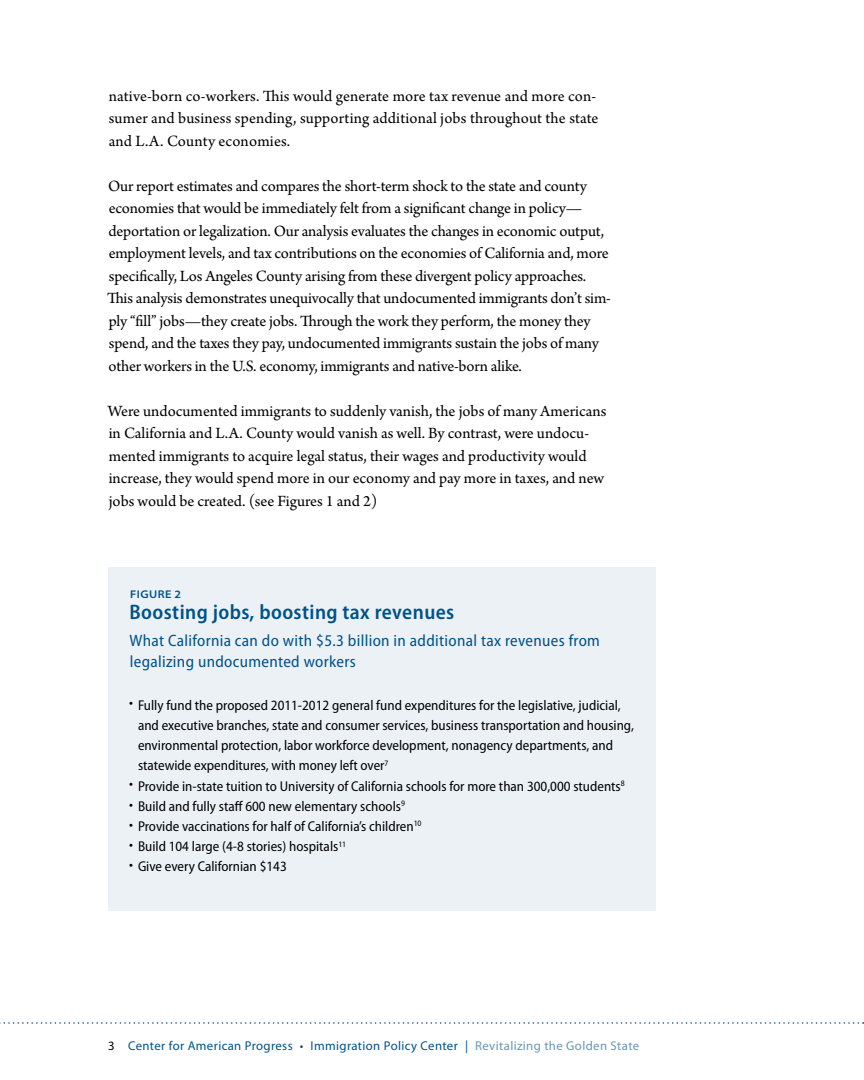
<style>
.page{position:relative;width:864px;height:1080px;background:#fff}
.page>*{position:absolute;margin:0;border:0;box-sizing:border-box;transform-origin:0 0}
.t1{font:600 semi-condensed 21px "Myriad Pro";letter-spacing:.02em;color:#005288}
.t2{font:16.5px/22.5px "Arno Pro";letter-spacing:-.01em;color:#000}
.t3{font:16.5px/22.5px "Arno Pro";letter-spacing:.01em;color:#000}
.t4{font:semi-condensed 16.5px/21px "Myriad Pro";letter-spacing:.02em;color:#005288}
.t5{font:semi-condensed 14.25px/20.2px "Myriad Pro";color:#000}
.t6{font:12.75px "Myriad Pro";letter-spacing:.03em;color:#005288}
.t7{font:600 semi-expanded 11.25px "Myriad Pro";letter-spacing:.04em;color:#005288}
.s1{color:#000}
.s2{color:#6697b8}
</style>
<div class="page">
<svg style="left:0;top:1022px;width:864px;height:2px"></svg>
<div style="left:108px;top:667px;width:548px;height:243px;background:#ebf1f5"></div>
<div style="left:108px;top:567px;width:548px;height:100px;background:#ebf1f5"></div>
<p class="t3" style="left:109px;top:85px;width:491px">native-born co-workers. This would generate more tax revenue and more con&shy;sumer and business spending, supporting additional jobs throughout the state and L.A. County economies.</p>
<p class="t2" style="left:107px;top:175px;width:505px">Our report estimates and compares the short-term shock to the state and county economies that would be immediately felt from a significant change in policy— deportation or legalization. Our analysis evaluates the changes in economic output, employment levels, and tax contributions on the economies of California and, more specifically, Los Angeles County arising from these divergent policy approaches.<br>This analysis demonstrates unequivocally that undocumented immigrants don’t sim&shy;ply “fill” jobs—they create jobs. Through the work they perform, the money they spend, and the taxes they pay, undocumented immigrants sustain the jobs of many other workers in the U.S. economy, immigrants and native-born alike.</p>
<p class="t2" style="left:108px;top:400px;width:500px">Were undocumented immigrants to suddenly vanish, the jobs of many Americans in California and L.A. County would vanish as well. By contrast, were undocu&shy;mented immigrants to acquire legal status, their wages and productivity would increase, they would spend more in our economy and pay more in taxes, and new jobs would be created. (see Figures 1 and 2)</p>
<p class="t7" style="left:130px;top:588px;width:52px">FIGURE 2</p>
<p class="t1" style="left:129px;top:600px;width:326px">Boosting jobs, boosting tax revenues</p>
<p class="t4" style="left:129px;top:630px;width:472px">What California can do with $5.3 billion in additional tax revenues from legalizing undocumented workers</p>
<p class="t5" style="left:138px;top:695px;width:497px;text-indent:-9px">• Fully fund the proposed 2011-2012 general fund expenditures for the legislative, judicial, and executive branches, state and consumer services, business transportation and housing, environmental protection, labor workforce development, nonagency departments, and statewide expenditures, with money left over<sup>7</sup></p>
<p class="t5" style="left:129px;top:776px;width:497px">• Provide in-state tuition to University of California schools for more than 300,000 students<sup>8</sup></p>
<p class="t5" style="left:129px;top:796px;width:278px">• Build and fully staff 600 new elementary schools<sup>9</sup></p>
<p class="t5" style="left:129px;top:816px;width:294px">• Provide vaccinations for half of California’s children<sup>10</sup></p>
<p class="t5" style="left:129px;top:837px;width:219px">• Build 104 large (4-8 stories) hospitals<sup>11</sup></p>
<p class="t5" style="left:129px;top:857px;width:159px">• Give every Californian $143</p>
<p class="t6" style="left:108px;top:1038px;width:533px"><span class="s1">3</span> Center for American Progress • Immigration Policy Center | <span class="s2">Revitalizing the Golden State</span></p>
</div>
